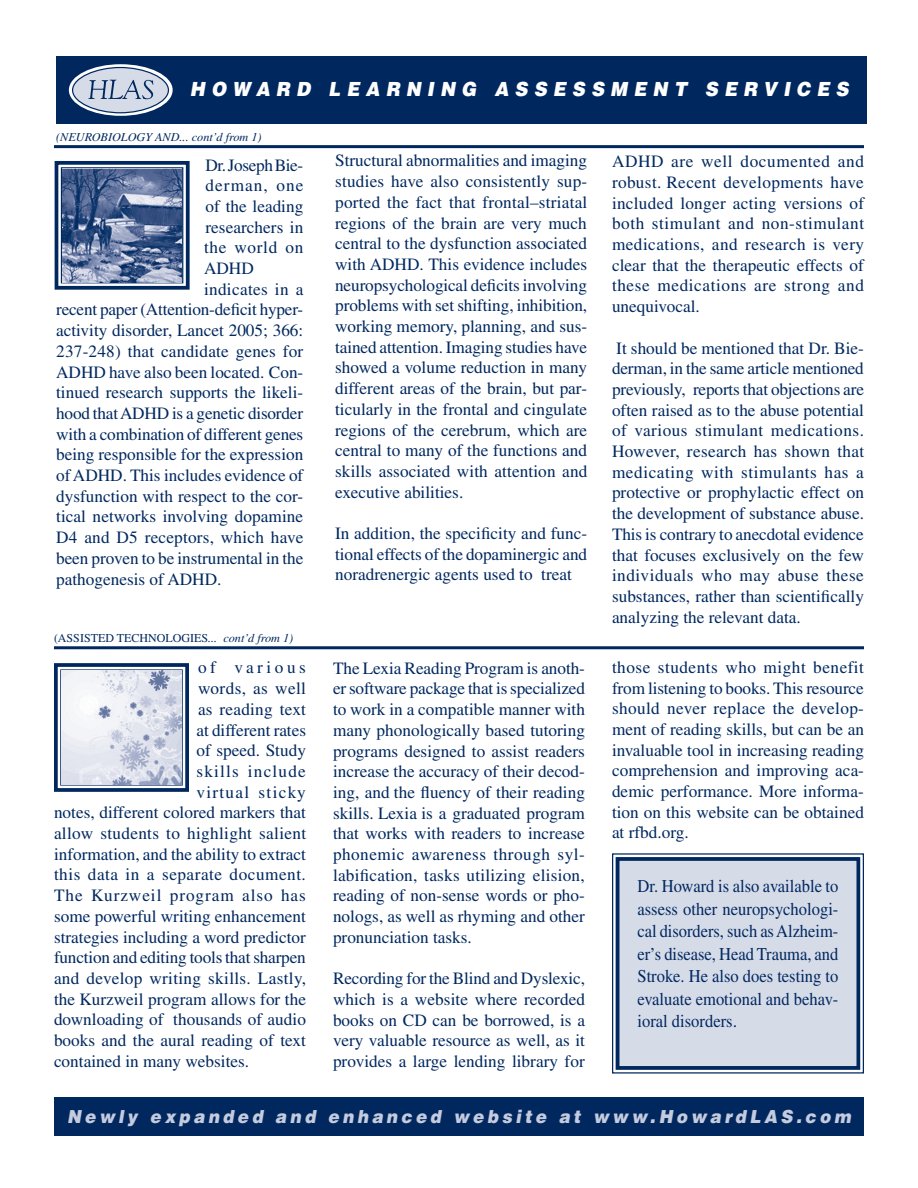
<style>
.page{position:relative;width:918px;height:1188px;background:#fff}
.page>*{position:absolute;margin:0;border:0;box-sizing:border-box;transform-origin:0 0}
.t1{font:italic 900 19.5px "Helvetica";letter-spacing:.335em;color:#fff;scale:.93 1}
.t2{font:18px/22.5px "Times";color:#00285f;text-align:justify;scale:.92 1}
.t3{font:italic 900 18px "Helvetica";letter-spacing:.205em;color:#c5cbde;scale:.93 1}
.t4{font:17.25px/20.7px "Times";color:#00285f;text-align:justify}
.t5{font:17.25px "Times";letter-spacing:.02em;color:#00285f}
.t6{font:17.25px "Times";letter-spacing:.03em;color:#00285f}
.t7{font:17.25px "Times";letter-spacing:.055em;color:#00285f}
.t8{font:17.25px "Times";letter-spacing:.07em;color:#00285f}
.t9{font:17.25px "Times";letter-spacing:.075em;color:#00285f}
.MainBody{font:italic 12px "Times";color:#00285f}
.MainBody-2{font:12px "Times";color:#00285f}
.s1{font-style:normal}
</style>
<div class="page">
<div style="left:56px;top:56px;width:810px;height:67px;background:#00285f"></div>
<svg style="left:54px;top:161px;width:136px;height:129px"></svg>
<div style="left:61px;top:167px;width:122px;height:116px;border:1px solid #00285f"></div>
<img style="left:62px;top:168px;width:120px;height:114px">
<hr style="left:54px;top:145px;width:810px;height:3px;background:#00285f">
<hr style="left:54px;top:646px;width:810px;height:3px;background:#00285f">
<svg style="left:612px;top:853px;width:252px;height:221px;background:#d2d8e5"></svg>
<div style="left:616px;top:857px;width:244px;height:213px;border:4px solid #00285f"></div>
<svg style="left:54px;top:663px;width:135px;height:129px"></svg>
<img style="left:61px;top:671px;width:120px;height:113px">
<svg style="left:69px;top:64px;width:104px;height:52px"></svg>
<div style="left:73px;top:68px;width:95px;height:45px;background:#d6dbe8;border-radius:50%"></div>
<div style="left:72px;top:67px;width:97px;height:46px;border:1px solid #00285f;border-radius:50%"></div>
<svg style="left:88px;top:80px;width:65px;height:19px"></svg>
<div style="left:54px;top:1097px;width:810px;height:39px;background:#00285f"></div>
<p class="t1" style="left:190px;top:76px;width:710px">HOWARD LEARNING ASSESSMENT SERVICES</p>
<p class="MainBody" style="left:56px;top:131px;width:61px">(Neurobiolog</p>
<p class="MainBody" style="left:145px;top:131px;width:19px">y and</p>
<p class="MainBody" style="left:180px;top:131px;width:84px">... cont’d from 1)</p>
<p class="t4" style="left:204px;top:154px;width:101px">Dr. Joseph Bie&shy;derman, one of the leading researchers in the world on ADHD</p>
<p class="t4" style="left:56px;top:278px;width:249px;text-indent:148px">indicates in a recent paper (Attention-deficit hyper&shy;activity disorder, Lancet 2005; 366:<br>237-248) that candidate genes for ADHD have also been located. Con&shy;tinued research supports the likeli&shy;hood that ADHD is a genetic disorder with a combination of different genes being responsible for the expression of ADHD. This includes evidence of dysfunction with respect to the cor&shy;tical networks involving dopamine D4 and D5 receptors, which have been proven to be instrumental in the pathogenesis of ADHD.</p>
<p class="MainBody-2" style="left:54px;top:632px;width:20px">(Assist</p>
<p class="MainBody-2" style="left:98px;top:632px;width:43px">ed Techn</p>
<p class="MainBody" style="left:157px;top:632px;width:138px"><span class="s1">ologies</span> ... cont’d from 1)</p>
<p class="t4" style="left:198px;top:657px;width:109px">of various</p>
<p class="t5" style="left:198px;top:679px;width:110px">words, as well</p>
<p class="t4" style="left:198px;top:699px;width:110px">as reading text</p>
<p class="t4" style="left:196px;top:719px;width:111px">at different rates</p>
<p class="t4" style="left:196px;top:740px;width:111px">of speed. Study</p>
<p class="t8" style="left:196px;top:761px;width:111px">skills include</p>
<p class="t9" style="left:196px;top:782px;width:111px">virtual sticky</p>
<p class="t4" style="left:54px;top:802px;width:254px">notes, different colored markers that</p>
<p class="t5" style="left:54px;top:824px;width:254px">allow students to highlight salient</p>
<p class="t4" style="left:54px;top:844px;width:254px">information, and the ability to extract</p>
<p class="t6" style="left:54px;top:865px;width:253px">this data in a separate document.</p>
<p class="t7" style="left:54px;top:886px;width:253px">The Kurzweil program also has</p>
<p class="t4" style="left:54px;top:906px;width:253px">some powerful writing enhancement</p>
<p class="t4" style="left:54px;top:926px;width:253px">strategies including a word predictor</p>
<p class="t4" style="left:54px;top:947px;width:253px">function and editing tools that sharpen</p>
<p class="t5" style="left:54px;top:968px;width:254px">and develop writing skills. Lastly,</p>
<p class="t4" style="left:54px;top:988px;width:254px">the Kurzweil program allows for the</p>
<p class="t4" style="left:54px;top:1009px;width:253px">downloading of thousands of audio</p>
<p class="t4" style="left:54px;top:1030px;width:254px">books and the aural reading of text</p>
<p class="t4" style="left:54px;top:1051px;width:197px">contained in many websites.</p>
<p class="t4" style="left:335px;top:150px;width:254px">Structural abnormalities and imaging studies have also consistently sup&shy;ported the fact that frontal–striatal regions of the brain are very much central to the dysfunction associated with ADHD. This evidence includes neuropsychological deficits involving problems with set shifting, inhibition, working memory, planning, and sus&shy;tained attention. Imaging studies have showed a volume reduction in many different areas of the brain, but par&shy;ticularly in the frontal and cingulate regions of the cerebrum, which are central to many of the functions and skills associated with attention and executive abilities.</p>
<p class="t4" style="left:335px;top:523px;width:254px">In addition, the specificity and func&shy;tional effects of the dopaminergic and noradrenergic agents used to treat</p>
<p class="t4" style="left:333px;top:658px;width:254px">The Lexia Reading Program is anoth&shy;er software package that is specialized to work in a compatible manner with many phonologically based tutoring programs designed to assist readers increase the accuracy of their decod&shy;ing, and the fluency of their reading skills. Lexia is a graduated program that works with readers to increase phonemic awareness through syl&shy;labification, tasks utilizing elision, reading of non-sense words or pho&shy;nologs, as well as rhyming and other pronunciation tasks.</p>
<p class="t4" style="left:333px;top:968px;width:254px">Recording for the Blind and Dyslexic, which is a website where recorded books on CD can be borrowed, is a very valuable resource as well, as it provides a large lending library for</p>
<p class="t4" style="left:612px;top:151px;width:254px">ADHD are well documented and robust. Recent developments have included longer acting versions of both stimulant and non-stimulant medications, and research is very clear that the therapeutic effects of these medications are strong and unequivocal.</p>
<p class="t4" style="left:612px;top:337px;width:254px">It should be mentioned that Dr. Bie&shy;derman, in the same article mentioned previously, reports that objections are often raised as to the abuse potential of various stimulant medications.<br>However, research has shown that medicating with stimulants has a protective or prophylactic effect on the development of substance abuse.<br>This is contrary to anecdotal evidence that focuses exclusively on the few individuals who may abuse these substances, rather than scientifically analyzing the relevant data.</p>
<p class="t4" style="left:612px;top:657px;width:254px">those students who might benefit from listening to books. This resource should never replace the develop&shy;ment of reading skills, but can be an invaluable tool in increasing reading comprehension and improving aca&shy;demic performance. More informa&shy;tion on this website can be obtained at rfbd.org.</p>
<p class="t2" style="left:638px;top:875px;width:220px">Dr. Howard is also available to assess other neuropsychologi&shy;cal disorders, such as Alzheim&shy;er’s disease, Head Trauma, and Stroke. He also does testing to evaluate emotional and behav&shy;ioral disorders.</p>
<p class="t3" style="left:67px;top:1105px;width:844px">Newly expanded and enhanced website at www.HowardLAS.com</p>
</div>
